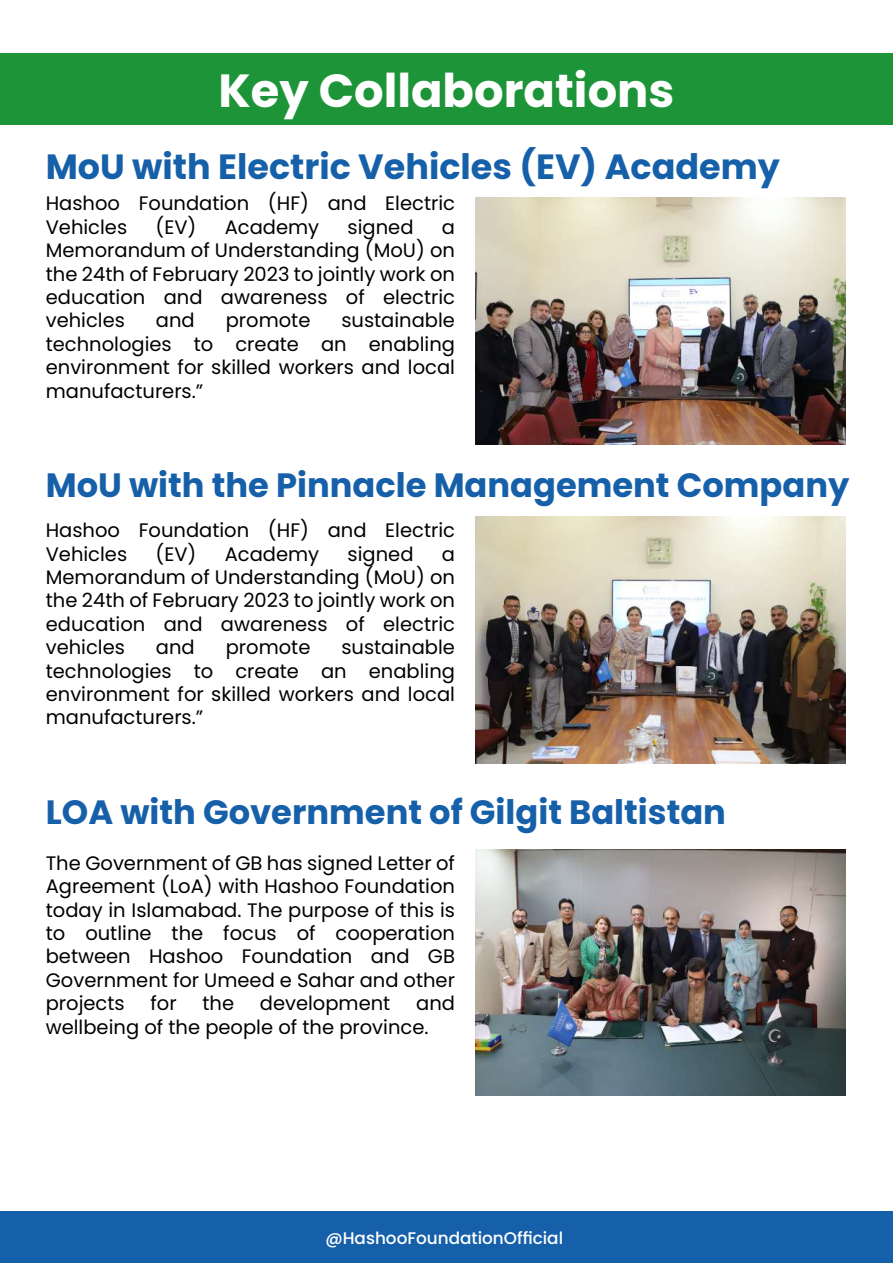
<style>
.page{position:relative;width:893px;height:1263px;background:#fff}
.page>*{position:absolute;margin:0;border:0;box-sizing:border-box;transform-origin:0 0}
.t1{font:700 46.5px "Poppins";color:#fff}
.t2{font:700 34.95px "Poppins";color:#1660a9}
.t3{font:700 33.75px "Poppins";color:#1660a9}
.t4{font:19.5px/23.4px "Poppins";color:#000;text-align:justify}
.t5{font:500 16.8px "Poppins";color:#fff}
</style>
<div class="page">
<div style="left:0;top:1212px;width:893px;height:51px;background:#1660a9"></div>
<div style="left:0;top:53px;width:893px;height:72px;background:#1d9438"></div>
<img style="left:475px;top:198px;width:370px;height:246px">
<img style="left:475px;top:517px;width:370px;height:246px">
<img style="left:475px;top:849px;width:370px;height:247px">
<h1 class="t1" style="left:219px;top:63px;width:457px">Key Collaborations</h1>
<h2 class="t2" style="left:46px;top:146px;width:736px">MoU with Electric Vehicles (EV) Academy</h2>
<p class="t4" style="left:46px;top:192px;width:411px">Hashoo Foundation (HF) and Electric<br>Vehicles</p>
<p class="t4" style="left:156px;top:215px;width:42px">(EV)</p>
<p class="t4" style="left:225px;top:215px;width:96px">Academy</p>
<p class="t4" style="left:348px;top:215px;width:67px">signed</p>
<p class="t4" style="left:46px;top:215px;width:411px;text-indent:396px">a Memorandum of Understanding (MoU) on the 24th of February 2023 to jointly work on education and awareness of electric vehicles</p>
<p class="t4" style="left:46px;top:309px;width:411px;text-indent:296px">sustainable technologies to create an enabling environment for skilled workers and local manufacturers.”</p>
<p class="t4" style="left:156px;top:309px;width:40px">and</p>
<p class="t4" style="left:226px;top:309px;width:86px">promote</p>
<h3 class="t3" style="left:46px;top:466px;width:805px">MoU with the Pinnacle Management Company</h3>
<p class="t4" style="left:46px;top:519px;width:411px">Hashoo Foundation (HF) and Electric<br>Vehicles</p>
<p class="t4" style="left:156px;top:542px;width:42px">(EV)</p>
<p class="t4" style="left:225px;top:542px;width:96px">Academy</p>
<p class="t4" style="left:348px;top:542px;width:67px">signed</p>
<p class="t4" style="left:46px;top:542px;width:411px;text-indent:396px">a Memorandum of Understanding (MoU) on the 24th of February 2023 to jointly work on education and awareness of electric vehicles</p>
<p class="t4" style="left:46px;top:636px;width:411px;text-indent:296px">sustainable technologies to create an enabling environment for skilled workers and local manufacturers.”</p>
<p class="t4" style="left:156px;top:636px;width:40px">and</p>
<p class="t4" style="left:226px;top:636px;width:86px">promote</p>
<h3 class="t3" style="left:46px;top:793px;width:682px">LOA with Government of Gilgit Baltistan</h3>
<p class="t4" style="left:46px;top:851px;width:411px">The Government of GB has signed Letter of Agreement (LoA) with Hashoo Foundation today in Islamabad. The purpose of this is to outline the focus of cooperation between Hashoo Foundation and GB Government for Umeed e Sahar and other projects</p>
<p class="t4" style="left:151px;top:992px;width:28px">for</p>
<p class="t4" style="left:202px;top:992px;width:33px">the</p>
<p class="t4" style="left:260px;top:992px;width:132px">development</p>
<p class="t4" style="left:46px;top:992px;width:411px;text-indent:370px">and wellbeing of the people of the province.</p>
<p class="t5" style="left:325px;top:1228px;width:239px">@HashooFoundationOfficial</p>
</div>
